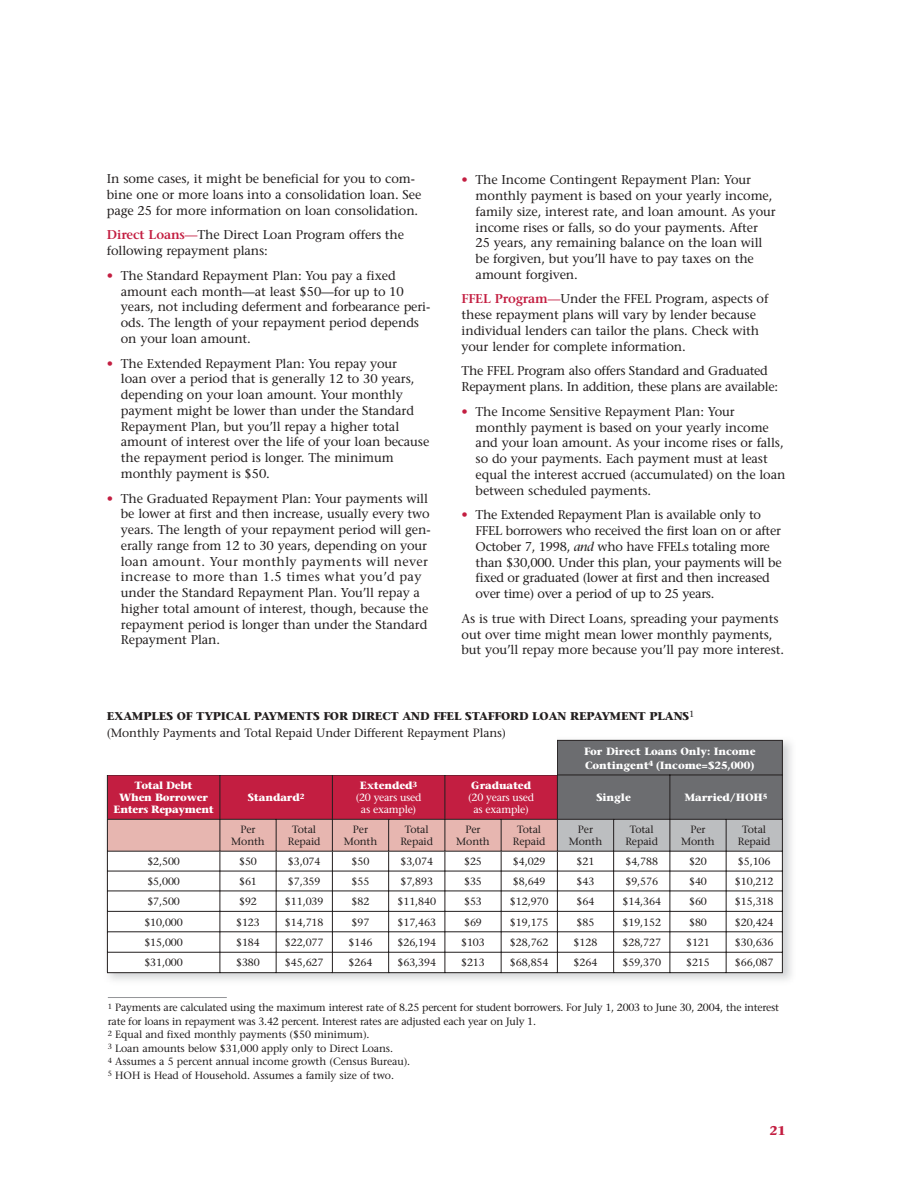
<style>
.page{position:relative;width:918px;height:1188px;background:#fff}
.page>*{position:absolute;margin:0;border:0;box-sizing:border-box;transform-origin:0 0}
.t1{font:12.75px/15.8px "Stone Serif";letter-spacing:-.01em;color:#231f1f}
.t2{font:700 12.75px "Stone Serif";color:#c31e41}
.t3{font:12px "Stone Serif";letter-spacing:-.01em;color:#231f1f}
.t4{font:700 11.25px "Stone Serif";letter-spacing:-.01em;color:#231f1f}
.t5{font:10.5px/12px "Stone Serif";letter-spacing:-.01em;color:#231f1f;text-align:center}
.t6{font:700 10.5px/12px "Stone Serif";letter-spacing:-.01em;color:#fff}
.t7{font:10.5px/12px "Stone Serif";letter-spacing:-.025em;color:#fff;text-align:center}
.s1{font-weight:600;color:#c31e41}
.s2{color:#c31e41}
.s3{font-style:italic}
.s4{font-weight:700}
</style>
<div class="page">
<hr style="left:108px;top:997px;width:119px;height:1px;background:#939497">
<svg style="left:106px;top:739px;width:678px;height:235px"></svg>
<svg style="left:107px;top:740px;width:675px;height:112px;background:#aa6a75"></svg>
<hr style="left:557px;top:820px;width:1px;height:31px;background:#231f1f">
<hr style="left:502px;top:851px;width:56px;height:1px;background:#231f1f">
<div style="left:97px;top:734px;width:460px;height:41px;background:#fff"></div>
<p class="t1" style="left:107px;top:172px;width:316px">In some cases, it might be beneficial for you to com&shy;bine one or more loans into a consolidation loan. See page 25 for more information on loan consolidation.</p>
<p class="t1" style="left:107px;top:228px;width:299px"><span class="s1">Direct Loans</span><span class="s2">—</span>The Direct Loan Program offers the following repayment plans:</p>
<p class="t1" style="left:121px;top:269px;width:311px;text-indent:-14px"><span class="s2">•</span> The Standard Repayment Plan: You pay a fixed amount each month—at least $50—for up to 10 years, not including deferment and forbearance peri&shy;ods. The length of your repayment period depends on your loan amount.</p>
<p class="t1" style="left:121px;top:357px;width:310px;text-indent:-14px"><span class="s2">•</span> The Extended Repayment Plan: You repay your<br>loan over a period that is generally 12 to 30 years, depending on your loan amount. Your monthly payment might be lower than under the Standard Repayment Plan, but you’ll repay a higher total amount of interest over the life of your loan because the repayment period is longer. The minimum monthly payment is $50.</p>
<p class="t1" style="left:121px;top:492px;width:311px;text-indent:-14px"><span class="s2">•</span> The Graduated Repayment Plan: Your payments will be lower at first and then increase, usually every two years. The length of your repayment period will gen&shy;erally range from 12 to 30 years, depending on your loan amount. Your monthly payments will never increase to more than 1.5 times what you’d pay under the Standard Repayment Plan. You’ll repay a higher total amount of interest, though, because the repayment period is longer than under the Standard Repayment Plan.</p>
<p class="t1" style="left:476px;top:173px;width:302px;text-indent:-14px"><span class="s2">•</span> The Income Contingent Repayment Plan: Your monthly payment is based on your yearly income, family size, interest rate, and loan amount. As your income rises or falls, so do your payments. After<br>25 years, any remaining balance on the loan will be forgiven, but you’ll have to pay taxes on the amount forgiven.</p>
<p class="t1" style="left:462px;top:293px;width:308px"><span class="s1">FFEL Program</span><span class="s2">—</span>Under the FFEL Program, aspects of these repayment plans will vary by lender because individual lenders can tailor the plans. Check with your lender for complete information.</p>
<p class="t1" style="left:462px;top:364px;width:318px">The FFEL Program also offers Standard and Graduated<br>Repayment plans. In addition, these plans are available:</p>
<p class="t1" style="left:476px;top:405px;width:311px;text-indent:-14px"><span class="s2">•</span> The Income Sensitive Repayment Plan: Your monthly payment is based on your yearly income and your loan amount. As your income rises or falls, so do your payments. Each payment must at least equal the interest accrued (accumulated) on the loan between scheduled payments.</p>
<p class="t1" style="left:476px;top:508px;width:307px;text-indent:-14px"><span class="s2">•</span> The Extended Repayment Plan is available only to FFEL borrowers who received the first loan on or after October 7, 1998, <span class="s3">and</span> who have FFELs totaling more than $30,000. Under this plan, your payments will be fixed or graduated (lower at first and then increased over time) over a period of up to 25 years.</p>
<p class="t1" style="left:462px;top:612px;width:324px">As is true with Direct Loans, spreading your payments out over time might mean lower monthly payments, but you’ll repay more because you’ll pay more interest.</p>
<p class="t4" style="left:107px;top:712px;width:589px">EXAMPLES OF TYPICAL PAYMENTS FOR DIRECT AND FFEL STAFFORD LOAN REPAYMENT PLANS<sup>1</sup></p>
<p class="t3" style="left:107px;top:728px;width:401px">(Monthly Payments and Total Repaid Under Different Repayment Plans)</p>
<p class="t6" style="left:113px;top:781px;width:102px;text-align:center">Total Debt<br>When Borrower<br>Enters Repayment</p>
<p class="t6" style="left:248px;top:793px;width:58px">Standard<sup>2</sup></p>
<p class="t6" style="left:584px;top:745px;width:173px;line-height:14.2px">For Direct Loans Only: Income<br>Contingent<sup>4</sup> (Income=$25,000)</p>
<p class="t7" style="left:356px;top:781px;width:67px"><span class="s4">Extended</span><sup>3 </sup>(20 years used as example)</p>
<p class="t6" style="left:471px;top:781px;width:61px">Graduated</p>
<p class="t7" style="left:468px;top:793px;width:67px">(20 years used as example)</p>
<p class="t6" style="left:596px;top:793px;width:36px">Single</p>
<p class="t6" style="left:685px;top:793px;width:84px">Married/HOH<sup>5</sup></p>
<p class="t5" style="left:231px;top:825px;width:35px">Per<br>Month</p>
<p class="t5" style="left:288px;top:825px;width:34px">Total<br>Repaid</p>
<p class="t5" style="left:344px;top:825px;width:35px">Per<br>Month</p>
<p class="t5" style="left:400px;top:825px;width:34px">Total<br>Repaid</p>
<p class="t5" style="left:456px;top:825px;width:35px">Per<br>Month</p>
<p class="t5" style="left:513px;top:825px;width:34px">Total<br>Repaid</p>
<p class="t5" style="left:569px;top:825px;width:35px">Per<br>Month</p>
<p class="t5" style="left:625px;top:825px;width:34px">Total<br>Repaid</p>
<p class="t5" style="left:681px;top:825px;width:35px">Per<br>Month</p>
<p class="t5" style="left:738px;top:825px;width:34px">Total<br>Repaid</p>
<p class="t5" style="left:147px;top:857px;width:34px">$2,500</p>
<p class="t5" style="left:239px;top:857px;width:19px">$50</p>
<p class="t5" style="left:288px;top:857px;width:34px">$3,074</p>
<p class="t5" style="left:352px;top:857px;width:19px">$50</p>
<p class="t5" style="left:400px;top:857px;width:34px">$3,074</p>
<p class="t5" style="left:464px;top:857px;width:19px">$25</p>
<p class="t5" style="left:513px;top:857px;width:34px">$4,029</p>
<p class="t5" style="left:577px;top:857px;width:19px">$21</p>
<p class="t5" style="left:625px;top:857px;width:34px">$4,788</p>
<p class="t5" style="left:689px;top:857px;width:19px">$20</p>
<p class="t5" style="left:738px;top:857px;width:34px">$5,106</p>
<p class="t5" style="left:147px;top:876px;width:34px">$5,000</p>
<p class="t5" style="left:239px;top:876px;width:19px">$61</p>
<p class="t5" style="left:288px;top:876px;width:34px">$7,359</p>
<p class="t5" style="left:352px;top:876px;width:19px">$55</p>
<p class="t5" style="left:400px;top:876px;width:34px">$7,893</p>
<p class="t5" style="left:464px;top:876px;width:19px">$35</p>
<p class="t5" style="left:513px;top:876px;width:34px">$8,649</p>
<p class="t5" style="left:577px;top:876px;width:19px">$43</p>
<p class="t5" style="left:625px;top:876px;width:34px">$9,576</p>
<p class="t5" style="left:689px;top:876px;width:19px">$40</p>
<p class="t5" style="left:735px;top:876px;width:40px">$10,212</p>
<p class="t5" style="left:147px;top:897px;width:34px">$7,500</p>
<p class="t5" style="left:239px;top:897px;width:19px">$92</p>
<p class="t5" style="left:285px;top:897px;width:40px">$11,039</p>
<p class="t5" style="left:352px;top:897px;width:19px">$82</p>
<p class="t5" style="left:397px;top:897px;width:40px">$11,840</p>
<p class="t5" style="left:464px;top:897px;width:19px">$53</p>
<p class="t5" style="left:510px;top:897px;width:40px">$12,970</p>
<p class="t5" style="left:577px;top:897px;width:19px">$64</p>
<p class="t5" style="left:622px;top:897px;width:40px">$14,364</p>
<p class="t5" style="left:689px;top:897px;width:19px">$60</p>
<p class="t5" style="left:735px;top:897px;width:40px">$15,318</p>
<p class="t5" style="left:144px;top:917px;width:40px">$10,000</p>
<p class="t5" style="left:236px;top:917px;width:25px">$123</p>
<p class="t5" style="left:285px;top:917px;width:40px">$14,718</p>
<p class="t5" style="left:352px;top:917px;width:19px">$97</p>
<p class="t5" style="left:397px;top:917px;width:40px">$17,463</p>
<p class="t5" style="left:464px;top:917px;width:19px">$69</p>
<p class="t5" style="left:510px;top:917px;width:40px">$19,175</p>
<p class="t5" style="left:577px;top:917px;width:19px">$85</p>
<p class="t5" style="left:622px;top:917px;width:40px">$19,152</p>
<p class="t5" style="left:689px;top:917px;width:19px">$80</p>
<p class="t5" style="left:735px;top:917px;width:40px">$20,424</p>
<p class="t5" style="left:144px;top:937px;width:40px">$15,000</p>
<p class="t5" style="left:236px;top:937px;width:25px">$184</p>
<p class="t5" style="left:285px;top:937px;width:40px">$22,077</p>
<p class="t5" style="left:349px;top:937px;width:25px">$146</p>
<p class="t5" style="left:397px;top:937px;width:40px">$26,194</p>
<p class="t5" style="left:461px;top:937px;width:25px">$103</p>
<p class="t5" style="left:510px;top:937px;width:40px">$28,762</p>
<p class="t5" style="left:574px;top:937px;width:25px">$128</p>
<p class="t5" style="left:622px;top:937px;width:40px">$28,727</p>
<p class="t5" style="left:686px;top:937px;width:25px">$121</p>
<p class="t5" style="left:735px;top:937px;width:40px">$30,636</p>
<p class="t5" style="left:144px;top:958px;width:40px">$31,000</p>
<p class="t5" style="left:236px;top:958px;width:25px">$380</p>
<p class="t5" style="left:285px;top:958px;width:40px">$45,627</p>
<p class="t5" style="left:349px;top:958px;width:25px">$264</p>
<p class="t5" style="left:398px;top:958px;width:40px">$63,394</p>
<p class="t5" style="left:461px;top:958px;width:25px">$213</p>
<p class="t5" style="left:510px;top:958px;width:40px">$68,854</p>
<p class="t5" style="left:574px;top:958px;width:25px">$264</p>
<p class="t5" style="left:622px;top:958px;width:40px">$59,370</p>
<p class="t5" style="left:686px;top:958px;width:25px">$215</p>
<p class="t5" style="left:735px;top:958px;width:40px">$66,087</p>
<p class="t5" style="left:108px;top:1002px;width:673px;line-height:13.5px;text-align:left"><sup>1</sup> Payments are calculated using the maximum interest rate of 8.25 percent for student borrowers. For July 1, 2003 to June 30, 2004, the interest rate for loans in repayment was 3.42 percent. Interest rates are adjusted each year on July 1.<br><sup>2</sup> Equal and fixed monthly payments ($50 minimum).<br><sup>3</sup> Loan amounts below $31,000 apply only to Direct Loans.<br><sup>4</sup> Assumes a 5 percent annual income growth (Census Bureau).<br><sup>5</sup> HOH is Head of Household. Assumes a family size of two.</p>
<p class="t2" style="left:769px;top:1126px;width:17px">21</p>
</div>
